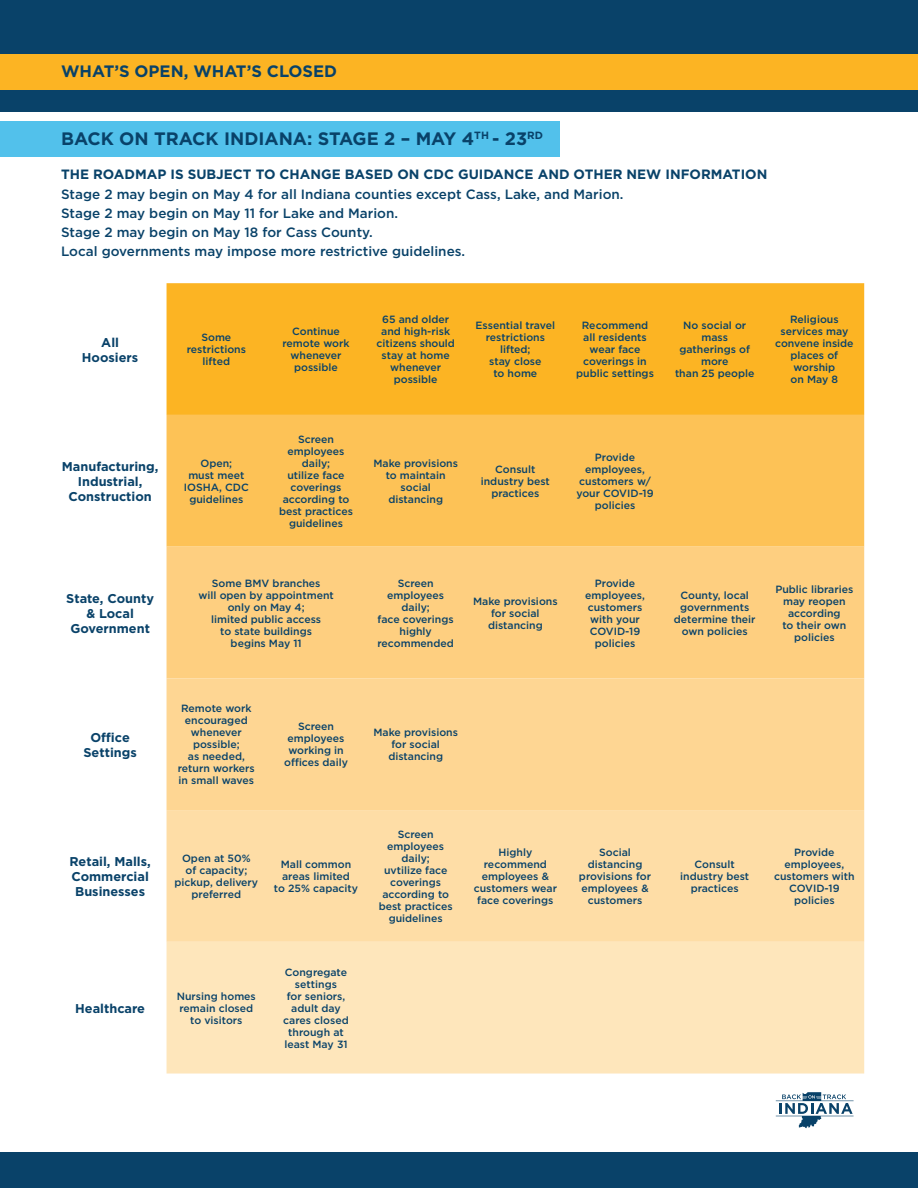
<style>
.page{position:relative;width:918px;height:1188px;background:#fff}
.page>*{position:absolute;margin:0;border:0;box-sizing:border-box;transform-origin:0 0}
.t1{font:700 18px "Gotham";color:#094269}
.t2{font:700 16.5px "Gotham";color:#094269}
.t3{font:500 13.5px/19.2px "Gotham";color:#094269}
.t4{font:700 13.5px "Gotham";color:#094269}
.t5{font:700 12.75px/15px "Gotham";color:#094269;text-align:center}
.t6{font:500 10.5px/12px "Gotham";color:#094269;text-align:center}
</style>
<div class="page">
<div style="left:0;top:1152px;width:918px;height:36px;background:#094269"></div>
<svg style="left:776px;top:1092px;width:78px;height:36px"></svg>
<div style="left:0;top:121px;width:559px;height:36px;background:#52c1eb"></div>
<div style="left:0;top:0;width:918px;height:111px;background:#094269"></div>
<div style="left:0;top:54px;width:918px;height:36px;background:#fcb423"></div>
<div style="left:167px;top:283px;width:697px;height:132px;background:#fcb423"></div>
<div style="left:167px;top:415px;width:697px;height:132px;background:#fdc256"></div>
<div style="left:167px;top:547px;width:697px;height:131px;background:#fecf80"></div>
<div style="left:167px;top:678px;width:697px;height:132px;background:#fed693"></div>
<div style="left:167px;top:810px;width:697px;height:132px;background:#fedda6"></div>
<div style="left:167px;top:942px;width:697px;height:132px;background:#fee6bb"></div>
<h2 class="t2" style="left:61px;top:60px;width:278px">WHAT’S OPEN, WHAT’S CLOSED</h2>
<h1 class="t1" style="left:61px;top:127px;width:484px">BACK ON TRACK INDIANA: STAGE 2 – MAY 4<sup>TH</sup> - 23<sup>RD</sup></h1>
<p class="t4" style="left:61px;top:166px;width:708px">THE ROADMAP IS SUBJECT TO CHANGE BASED ON CDC GUIDANCE AND OTHER NEW INFORMATION</p>
<p class="t3" style="left:61px;top:184px;width:564px">Stage 2 may begin on May 4 for all Indiana counties except Cass, Lake, and Marion.<br>Stage 2 may begin on May 11 for Lake and Marion.<br>Stage 2 may begin on May 18 for Cass County.<br>Local governments may impose more restrictive guidelines.</p>
<p class="t5" style="left:82px;top:335px;width:58px">All<br>Hoosiers</p>
<p class="t6" style="left:187px;top:331px;width:61px">Some restrictions lifted</p>
<p class="t6" style="left:282px;top:325px;width:69px">Continue remote work whenever possible</p>
<p class="t5" style="left:62px;top:459px;width:98px">Manufacturing,<br>Industrial,<br>Construction</p>
<p class="t6" style="left:184px;top:457px;width:66px">Open;<br>must meet<br>IOSHA, CDC guidelines</p>
<p class="t6" style="left:279px;top:433px;width:76px">Screen employees daily;<br>utilize face coverings according to best practices guidelines</p>
<p class="t6" style="left:376px;top:313px;width:80px">65 and older and high-risk citizens should stay at home whenever possible</p>
<p class="t6" style="left:476px;top:319px;width:81px">Essential travel restrictions lifted;<br>stay close<br>to home</p>
<p class="t6" style="left:576px;top:319px;width:79px">Recommend all residents wear face coverings in public settings</p>
<p class="t6" style="left:675px;top:319px;width:81px">No social or mass gatherings of more<br>than 25 people</p>
<p class="t6" style="left:775px;top:313px;width:80px">Religious services may convene inside places of worship<br>on May 8</p>
<p class="t6" style="left:373px;top:457px;width:86px">Make provisions to maintain social distancing</p>
<p class="t6" style="left:481px;top:463px;width:71px">Consult industry best practices</p>
<p class="t6" style="left:576px;top:451px;width:79px">Provide employees, customers w/ your COVID-19 policies</p>
<p class="t5" style="left:66px;top:591px;width:89px">State, County &amp; Local<br>Government</p>
<p class="t6" style="left:198px;top:577px;width:137px">Some BMV branches<br>will open by appointment only on May 4;<br>limited public access<br>to state buildings<br>begins May 11</p>
<p class="t6" style="left:377px;top:577px;width:78px">Screen employees daily;<br>face coverings highly recommended</p>
<p class="t6" style="left:473px;top:595px;width:86px">Make provisions for social distancing</p>
<p class="t6" style="left:585px;top:577px;width:61px">Provide employees, customers with your<br>COVID-19 policies</p>
<p class="t5" style="left:83px;top:730px;width:55px">Office<br>Settings</p>
<p class="t6" style="left:178px;top:703px;width:79px">Remote work encouraged whenever possible;<br>as needed, return workers in small waves</p>
<p class="t6" style="left:284px;top:721px;width:65px">Screen employees working in offices daily</p>
<p class="t6" style="left:373px;top:727px;width:86px">Make provisions for social distancing</p>
<p class="t5" style="left:70px;top:854px;width:83px;text-align:left">Retail, Malls,<br>Commercial<br>Businesses</p>
<p class="t6" style="left:175px;top:852px;width:85px">Open at 50%<br>of capacity; pickup, delivery preferred</p>
<p class="t6" style="left:274px;top:858px;width:86px">Mall common areas limited<br>to 25% capacity</p>
<p class="t5" style="left:75px;top:1001px;width:71px">Healthcare</p>
<p class="t6" style="left:177px;top:990px;width:81px">Nursing homes remain closed to visitors</p>
<p class="t6" style="left:283px;top:966px;width:67px">Congregate settings<br>for seniors, adult day cares closed through at least May 31</p>
<p class="t6" style="left:379px;top:828px;width:76px">Screen employees daily;<br>uvtilize face coverings according to best practices guidelines</p>
<p class="t6" style="left:474px;top:846px;width:85px">Highly recommend employees &amp; customers wear face coverings</p>
<p class="t6" style="left:579px;top:846px;width:74px">Social distancing provisions for employees &amp; customers</p>
<p class="t6" style="left:674px;top:589px;width:83px">County, local governments determine their own policies</p>
<p class="t6" style="left:775px;top:583px;width:79px">Public libraries may reopen according<br>to their own policies</p>
<p class="t6" style="left:680px;top:858px;width:71px">Consult industry best practices</p>
<p class="t6" style="left:774px;top:846px;width:82px">Provide employees, customers with<br>COVID-19 policies</p>
</div>
